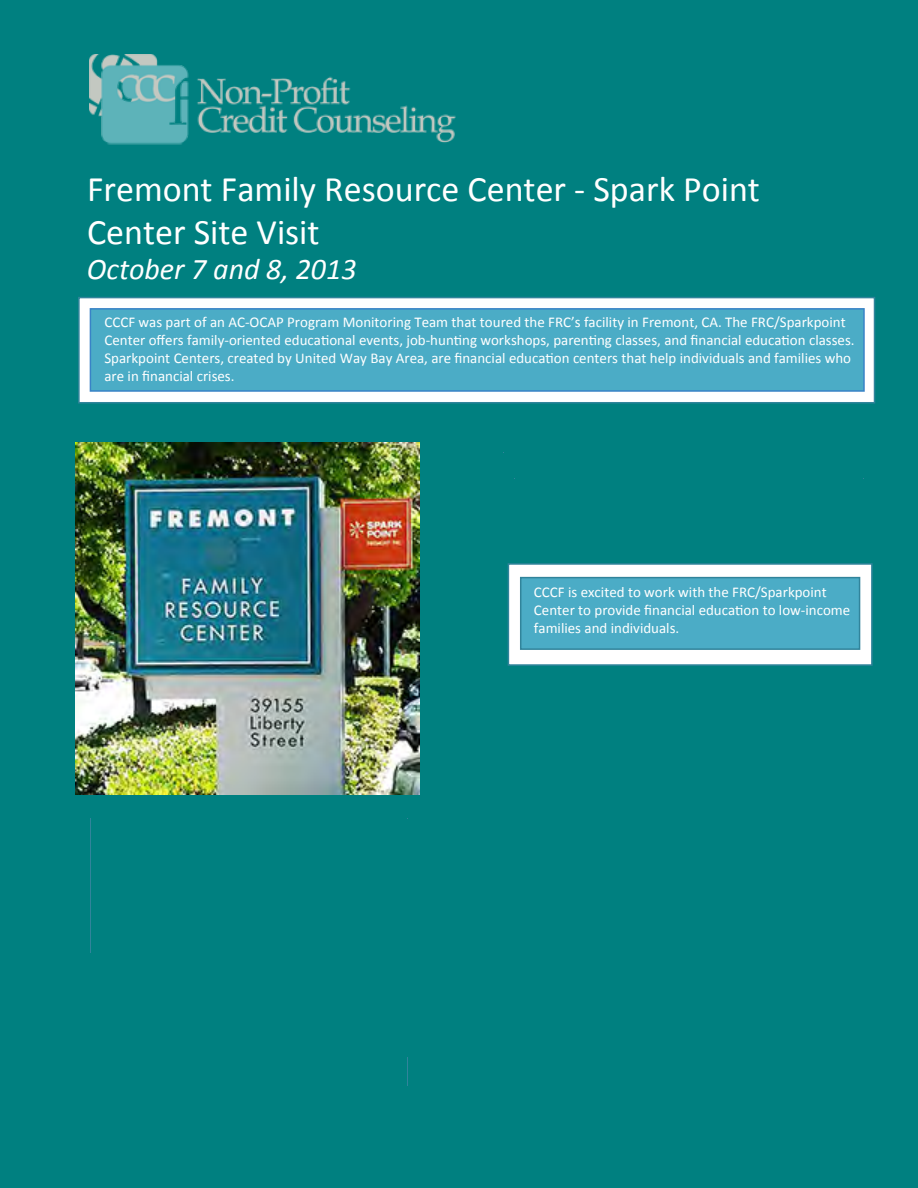
<style>
.page{position:relative;width:918px;height:1188px;background:#008080}
.page>*{position:absolute;margin:0;border:0;box-sizing:border-box;transform-origin:0 0}
.t1{font:36px/43.2px "Calibri";color:#fff}
.t2{font:italic 30px "Calibri";color:#fff}
.t3{font:15px/18px "Calibri";color:#fff}
</style>
<div class="page">
<img style="left:90px;top:55px;width:366px;height:90px">
<svg style="left:90px;top:818px;width:1px;height:135px"></svg>
<div style="left:78px;top:297px;width:797px;height:106px;background:#fff;border:2px solid #31849b"></div>
<div style="left:90px;top:308px;width:775px;height:84px;background:#4bacc6;border:2px solid #3983c6"></div>
<div style="left:508px;top:563px;width:365px;height:103px;background:#fff;border:2px solid #31849b"></div>
<div style="left:520px;top:577px;width:340px;height:73px;background:#4bacc6;border:2px solid #31849b"></div>
<img style="left:75px;top:442px;width:345px;height:353px">
<h1 class="t1" style="left:87px;top:166px;width:674px">Fremont Family Resource Center - Spark Point<br>Center Site Visit</h1>
<h2 class="t2" style="left:87px;top:250px;width:271px">October 7 and 8, 2013</h2>
<p class="t3" style="left:104px;top:312px;width:752px">CCCF was part of an AC-OCAP Program Monitoring Team that toured the FRC’s facility in Fremont, CA. The FRC/Sparkpoint Center offers family-oriented educational events, job-hunting workshops, parenting classes, and financial education classes.<br>Sparkpoint Centers, created by United Way Bay Area, are financial education centers that help individuals and families who are in financial crises.</p>
<p class="t3" style="left:534px;top:583px;width:318px">CCCF is excited to work with the FRC/Sparkpoint<br>Center to provide financial education to low-income families and individuals.</p>
</div>
